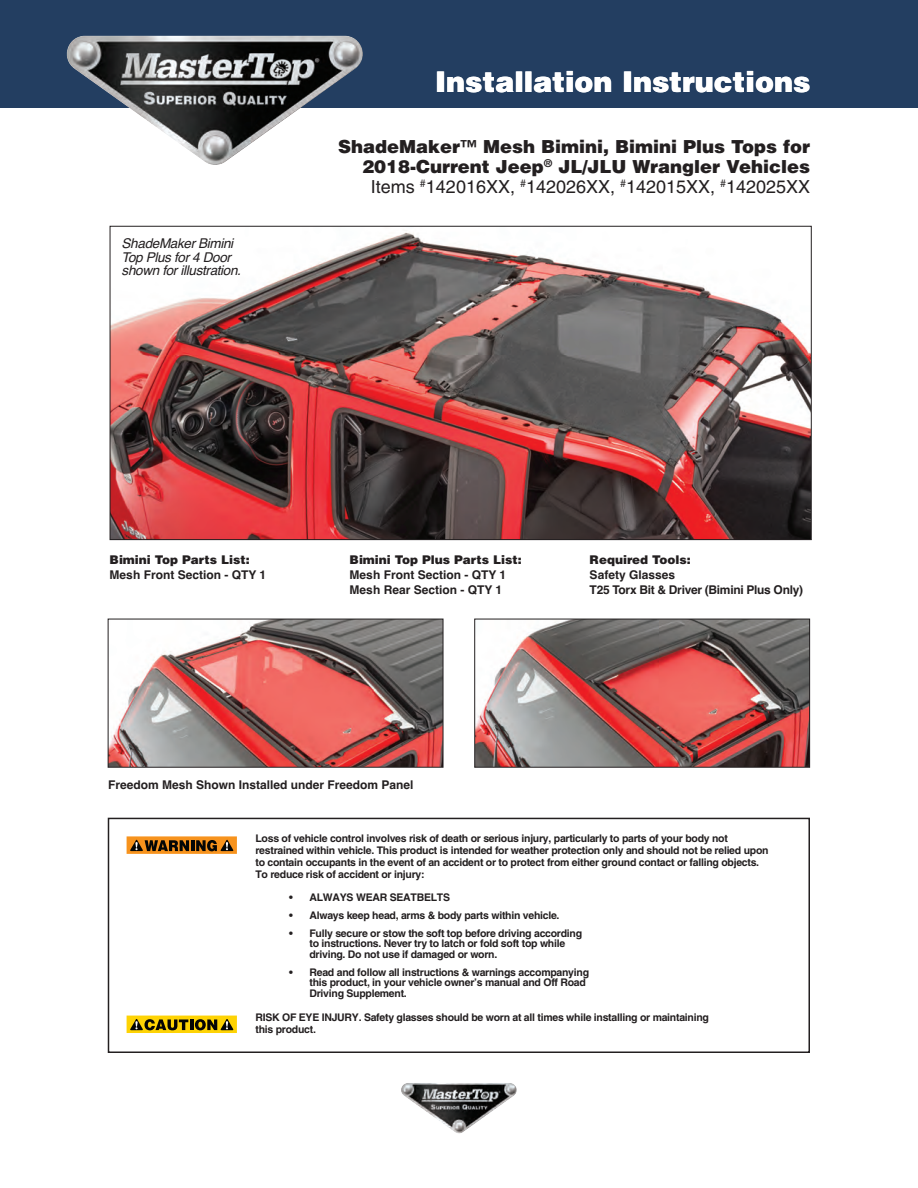
<style>
.page{position:relative;width:918px;height:1188px;background:#fff}
.page>*{position:absolute;margin:0;border:0;box-sizing:border-box;transform-origin:0 0}
.t1{font:900 28.5px "Helvetica";color:#fff}
.t2{font:900 18px/20.1px "Helvetica";color:#231f20;text-align:right}
.t3{font:italic 13.5px/13.5px "Helvetica";letter-spacing:-.025em;color:#231f20}
.t4{font:700 12px/14.4px "Helvetica";color:#231f20}
.t5{font:900 12px "Helvetica";color:#231f20}
.t6{font:700 12px/14.4px "Helvetica";letter-spacing:-.025em;color:#231f20}
.t7{font:700 condensed 10.5px/12px "Helvetica";letter-spacing:-.025em;color:#231f20}
.s1{font-weight:400;font-stretch:condensed}
</style>
<div class="page">
<div style="left:0;top:0;width:918px;height:108px;background:#233e61"></div>
<img style="left:401px;top:1083px;width:116px;height:51px">
<div style="left:108px;top:818px;width:702px;height:235px;border:2px solid #231f20"></div>
<svg style="left:127px;top:836px;width:110px;height:18px;background:#a6681e"></svg>
<svg style="left:127px;top:1016px;width:110px;height:17px;background:#ac9007"></svg>
<img style="left:110px;top:621px;width:331px;height:145px">
<div style="left:108px;top:619px;width:335px;height:149px;border:1px solid #231f20"></div>
<img style="left:476px;top:621px;width:332px;height:145px">
<div style="left:474px;top:619px;width:336px;height:149px;border:1px solid #231f20"></div>
<img style="left:112px;top:232px;width:698px;height:306px">
<img style="left:66px;top:36px;width:297px;height:129px">
<h1 class="t1" style="left:435px;top:63px;width:377px">Installation Instructions</h1>
<p class="t3" style="left:122px;top:237px;width:121px">ShadeMaker Bimini<br>Top Plus for 4 Door shown for illustration.</p>
<h2 class="t2" style="left:338px;top:136px;width:474px">ShadeMaker™ Mesh Bimini, Bimini Plus Tops for<br>2018-Current Jeep<sup>®</sup> JL/JLU Wrangler Vehicles<br><span class="s1">Items</span> <sup>#</sup><span class="s1">142016XX,</span> <sup>#</sup><span class="s1">142026XX,</span> <sup>#</sup><span class="s1">142015XX,</span> <sup>#</sup><span class="s1">142025XX</span></h2>
<p class="t5" style="left:110px;top:552px;width:142px">Bimini Top Parts List:</p>
<p class="t4" style="left:110px;top:568px;width:158px">Mesh Front Section - QTY 1</p>
<p class="t5" style="left:350px;top:552px;width:174px">Bimini Top Plus Parts List:</p>
<p class="t4" style="left:350px;top:568px;width:158px">Mesh Front Section - QTY 1<br>Mesh Rear Section - QTY 1</p>
<p class="t5" style="left:590px;top:552px;width:103px">Required Tools:</p>
<p class="t6" style="left:590px;top:568px;width:215px">Safety Glasses<br>T25 Torx Bit &amp; Driver (Bimini Plus Only)</p>
<p class="t4" style="left:108px;top:777px;width:307px">Freedom Mesh Shown Installed under Freedom Panel</p>
<p class="t7" style="left:255px;top:833px;width:515px">Loss of vehicle control involves risk of death or serious injury, particularly to parts of your body not restrained within vehicle. This product is intended for weather protection only and should not be relied upon to contain occupants in the event of an accident or to protect from either ground contact or falling objects.<br>To reduce risk of accident or injury:</p>
<p class="t7" style="left:289px;top:892px;width:162px">• ALWAYS WEAR SEATBELTS</p>
<p class="t7" style="left:289px;top:910px;width:272px">• Always keep head, arms &amp; body parts within vehicle.</p>
<p class="t7" style="left:309px;top:929px;width:274px;line-height:10.5px;text-indent:-20px">• Fully secure or stow the soft top before driving according to instructions. Never try to latch or fold soft top while driving. Do not use if damaged or worn.</p>
<p class="t7" style="left:309px;top:968px;width:281px;line-height:10.5px;text-indent:-20px">• Read and follow all instructions &amp; warnings accompanying this product, in your vehicle owner’s manual and Off Road<br>Driving Supplement.</p>
<p class="t7" style="left:255px;top:1012px;width:455px">RISK OF EYE INJURY. Safety glasses should be worn at all times while installing or maintaining this product.</p>
</div>
